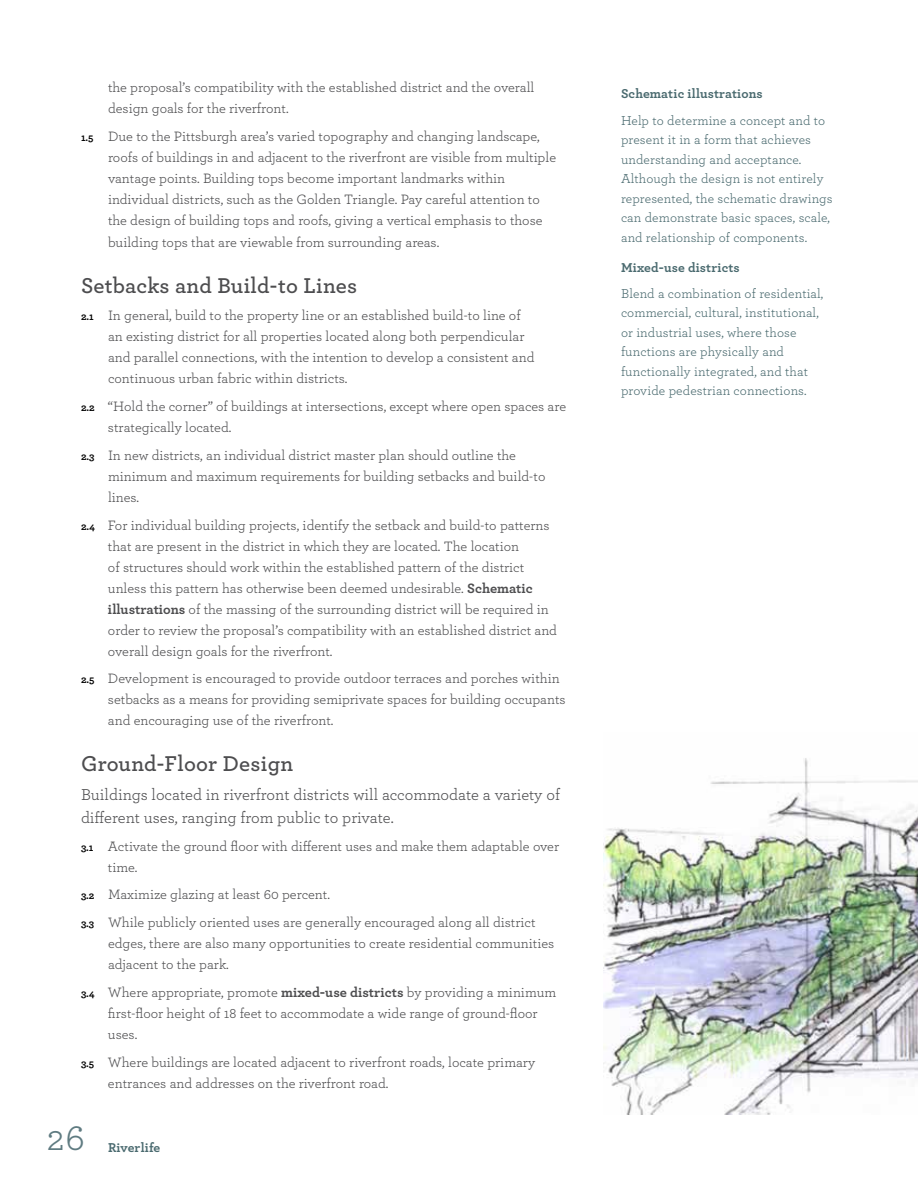
<style>
.page{position:relative;width:918px;height:1188px;background:#fff}
.page>*{position:absolute;margin:0;border:0;box-sizing:border-box;transform-origin:0 0}
.t1{font:37.5px "Archer";color:#5f7b81}
.t2{font:600 22.5px "Archer";letter-spacing:.01em;color:#4d4d4f}
.t3{font:16.5px/22.5px "Archer";color:#4d4d4f}
.t4{font:14.25px/21px "Archer";color:#4d4d4f}
.t5{font:13.5px/19.5px "Archer";letter-spacing:.01em;color:#4a6a6f}
.t6{font:700 13.5px "Archer";letter-spacing:.01em;color:#4a6a6f}
.s1{font-weight:700;font-size:10.5px;color:#000}
.s2{font-weight:700}
</style>
<div class="page">
<img style="left:604px;top:758px;width:314px;height:356px">
<p class="t4" style="left:108px;top:76px;width:428px">the proposal’s compatibility with the established district and the overall design goals for the riverfront.</p>
<p class="t4" style="left:108px;top:125px;width:450px;text-indent:-27px"><span class="s1">1.5</span> Due to the Pittsburgh area’s varied topography and changing landscape, roofs of buildings in and adjacent to the riverfront are visible from multiple vantage points. Building tops become important landmarks within individual districts, such as the Golden Triangle. Pay careful attention to the design of building tops and roofs, giving a vertical emphasis to those building tops that are viewable from surrounding areas.</p>
<h2 class="t2" style="left:81px;top:268px;width:278px">Setbacks and Build-to Lines</h2>
<p class="t4" style="left:108px;top:304px;width:428px;text-indent:-27px"><span class="s1">2.1</span> In general, build to the property line or an established build-to line of an existing district for all properties located along both perpendicular and parallel connections, with the intention to develop a consistent and continuous urban fabric within districts.</p>
<p class="t4" style="left:108px;top:395px;width:460px;text-indent:-27px"><span class="s1">2.2</span> “Hold the corner” of buildings at intersections, except where open spaces are strategically located.</p>
<p class="t4" style="left:108px;top:444px;width:439px;text-indent:-27px"><span class="s1">2.3</span> In new districts, an individual district master plan should outline the minimum and maximum requirements for building setbacks and build-to lines.</p>
<p class="t4" style="left:108px;top:514px;width:451px;text-indent:-27px"><span class="s1">2.4</span> For individual building projects, identify the setback and build-to patterns that are present in the district in which they are located. The location<br>of structures should work within the established pattern of the district unless this pattern has otherwise been deemed undesirable. <span class="s2">Schematic illustrations</span> of the massing of the surrounding district will be required in order to review the proposal’s compatibility with an established district and overall design goals for the riverfront.</p>
<p class="t4" style="left:108px;top:667px;width:459px;text-indent:-27px"><span class="s1">2.5</span> Development is encouraged to provide outdoor terraces and porches within setbacks as a means for providing semiprivate spaces for building occupants and encouraging use of the riverfront.</p>
<h2 class="t2" style="left:81px;top:747px;width:214px">Ground-Floor Design</h2>
<p class="t3" style="left:81px;top:783px;width:481px">Buildings located in riverfront districts will accommodate a variety of different uses, ranging from public to private.</p>
<p class="t4" style="left:108px;top:835px;width:453px;text-indent:-27px"><span class="s1">3.1</span> Activate the ground floor with different uses and make them adaptable over time.</p>
<p class="t4" style="left:81px;top:880px;width:456px;line-height:27.8px"><span class="s1">3.2</span> Maximize glazing at least 60 percent.<br><span class="s1">3.3</span> While publicly oriented uses are generally encouraged along all district</p>
<p class="t4" style="left:108px;top:932px;width:448px">edges, there are also many opportunities to create residential communities adjacent to the park.</p>
<p class="t4" style="left:108px;top:981px;width:450px;text-indent:-27px"><span class="s1">3.4</span> Where appropriate, promote <span class="s2">mixed-use districts</span> by providing a minimum first-floor height of 18 feet to accommodate a wide range of ground-floor uses.</p>
<p class="t4" style="left:108px;top:1051px;width:429px;text-indent:-27px"><span class="s1">3.5</span> Where buildings are located adjacent to riverfront roads, locate primary entrances and addresses on the riverfront road.</p>
<h1 class="t1" style="left:47px;top:1112px;width:39px">26</h1>
<p class="t6" style="left:108px;top:1137px;width:54px">Riverlife</p>
<p class="t6" style="left:621px;top:83px;width:143px">Schematic illustrations</p>
<p class="t5" style="left:621px;top:110px;width:213px">Help to determine a concept and to present it in a form that achieves understanding and acceptance.<br>Although the design is not entirely represented, the schematic drawings can demonstrate basic spaces, scale, and relationship of components.</p>
<p class="t6" style="left:621px;top:256px;width:120px">Mixed-use districts</p>
<p class="t5" style="left:621px;top:283px;width:204px">Blend a combination of residential, commercial, cultural, institutional, or industrial uses, where those functions are physically and functionally integrated, and that provide pedestrian connections.</p>
</div>
